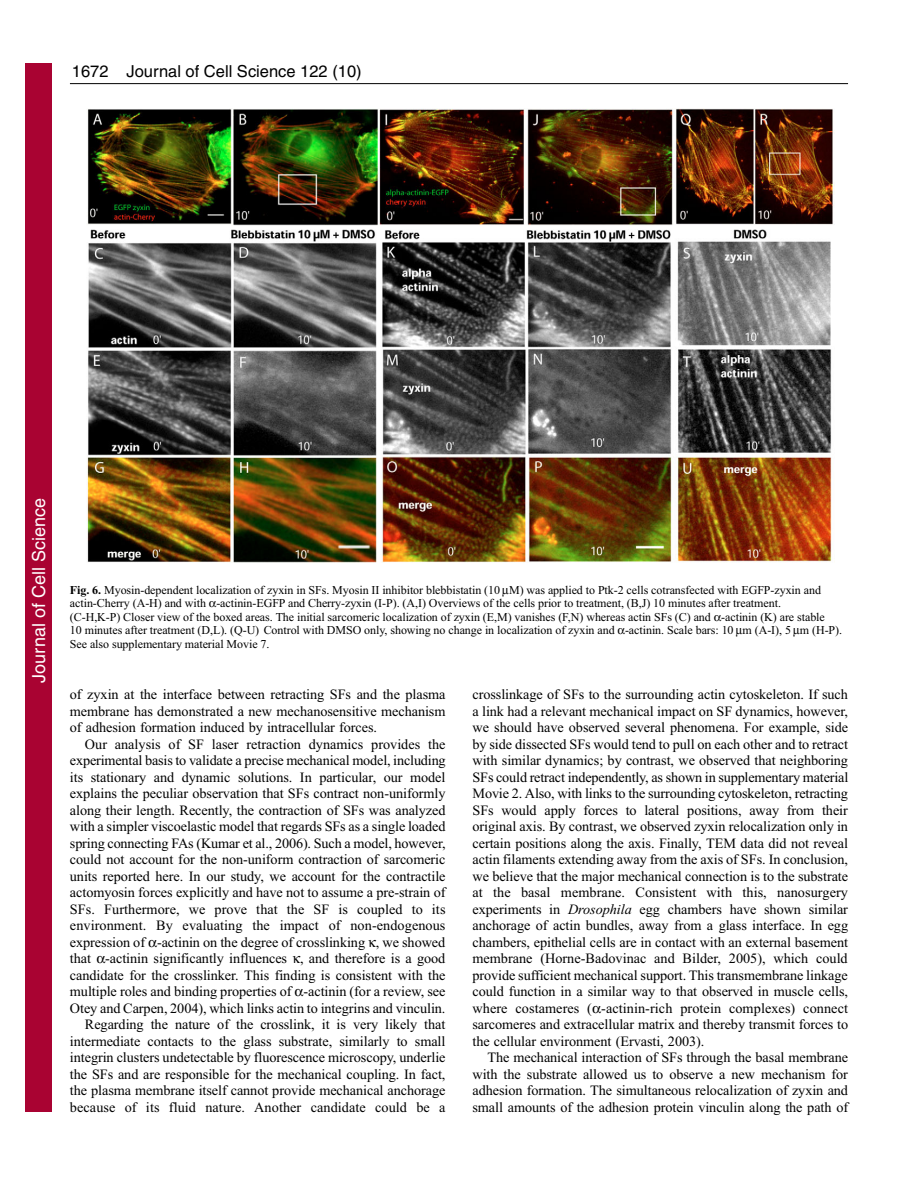
<style>
.page{position:relative;width:918px;height:1188px;background:#fff}
.page>*{position:absolute;margin:0;border:0;box-sizing:border-box;transform-origin:0 0}
.t1{font:18px "Helvetica";color:#fff}
.t2{font:16.5px "Helvetica";color:#000}
.t3{font:14.25px/16.5px "Times New Roman";letter-spacing:-.005em;color:#000;text-align:justify}
.t4{font:12px/13.5px "Times New Roman";letter-spacing:-.005em;color:#000}
.s1{font-weight:700}
.s2{font-style:italic}
</style>
<div class="page">
<hr style="left:70px;top:83px;width:778px;height:1px;background:#000">
<img style="left:87px;top:108px;width:748px;height:455px">
<div style="left:26px;top:64px;width:26px;height:1048px;background:#a90332"></div>
<p class="t2" style="left:72px;top:65px;width:38px">1672</p>
<p class="t2" style="left:127px;top:65px;width:237px">Journal of Cell Science 122 (10)</p>
<p class="t1" style="left:28px;top:683px;width:186px;rotate:-90deg">Journal of Cell Science</p>
<p class="t4" style="left:70px;top:584px;width:774px"><span class="s1">Fig. 6.</span> Myosin-dependent localization of zyxin in SFs. Myosin II inhibitor blebbistatin (10 M) was applied to Ptk-2 cells cotransfected with EGFP-zyxin and actin-Cherry (A-H) and with -actinin-EGFP and Cherry-zyxin (I-P). (A,I) Overviews of the cells prior to treatment, (B,J) 10 minutes after treatment.<br>(C-H,K-P) Closer view of the boxed areas. The initial sarcomeric localization of zyxin (E,M) vanishes (F,N) whereas actin SFs (C) and -actinin (K) are stable<br>10 minutes after treatment (D,L). (Q-U) Control with DMSO only, showing no change in localization of zyxin and -actinin. Scale bars: 10 m (A-I), 5 m (H-P).<br>See also supplementary material Movie 7.</p>
<p class="t3" style="left:70px;top:687px;width:377px">of zyxin at the interface between retracting SFs and the plasma membrane has demonstrated a new mechanosensitive mechanism of adhesion formation induced by intracellular forces.</p>
<p class="t3" style="left:70px;top:737px;width:377px;text-align:right">Our analysis of SF laser retraction dynamics provides the experimental basis to validate a precise mechanical model, including its stationary and dynamic solutions. In particular, our model explains the peculiar observation that SFs contract non-uniformly along their length. Recently, the contraction of SFs was analyzed with a simpler viscoelastic model that regards SFs as a single loaded spring connecting FAs (Kumar et al., 2006). Such a model, however, could not account for the non-uniform contraction of sarcomeric units reported here. In our study, we account for the contractile actomyosin forces explicitly and have not to assume a pre-strain of SFs. Furthermore, we prove that the SF is coupled to its environment. By evaluating the impact of non-endogenous expression of -actinin on the degree of crosslinking , we showed that -actinin significantly influences , and therefore is a good candidate for the crosslinker. This finding is consistent with the multiple roles and binding properties of -actinin (for a review, see Otey and Carpen, 2004), which links actin to integrins and vinculin.<br>Regarding the nature of the crosslink, it is very likely that intermediate contacts to the glass substrate, similarly to small integrin clusters undetectable by fluorescence microscopy, underlie the SFs and are responsible for the mechanical coupling. In fact, the plasma membrane itself cannot provide mechanical anchorage because of its fluid nature. Another candidate could be a</p>
<p class="t3" style="left:472px;top:687px;width:377px">crosslinkage of SFs to the surrounding actin cytoskeleton. If such a link had a relevant mechanical impact on SF dynamics, however, we should have observed several phenomena. For example, side by side dissected SFs would tend to pull on each other and to retract with similar dynamics; by contrast, we observed that neighboring SFs could retract independently, as shown in supplementary material Movie 2. Also, with links to the surrounding cytoskeleton, retracting SFs would apply forces to lateral positions, away from their original axis. By contrast, we observed zyxin relocalization only in certain positions along the axis. Finally, TEM data did not reveal actin filaments extending away from the axis of SFs. In conclusion, we believe that the major mechanical connection is to the substrate at the basal membrane. Consistent with this, nanosurgery experiments in <span class="s2">Drosophila</span> egg chambers have shown similar anchorage of actin bundles, away from a glass interface. In egg chambers, epithelial cells are in contact with an external basement membrane (Horne-Badovinac and Bilder, 2005), which could provide sufficient mechanical support. This transmembrane linkage could function in a similar way to that observed in muscle cells, where costameres ( -actinin-rich protein complexes) connect sarcomeres and extracellular matrix and thereby transmit forces to the cellular environment (Ervasti, 2003).</p>
<p class="t3" style="left:472px;top:1050px;width:377px;text-indent:15px">The mechanical interaction of SFs through the basal membrane with the substrate allowed us to observe a new mechanism for adhesion formation. The simultaneous relocalization of zyxin and small amounts of the adhesion protein vinculin along the path of</p>
</div>
